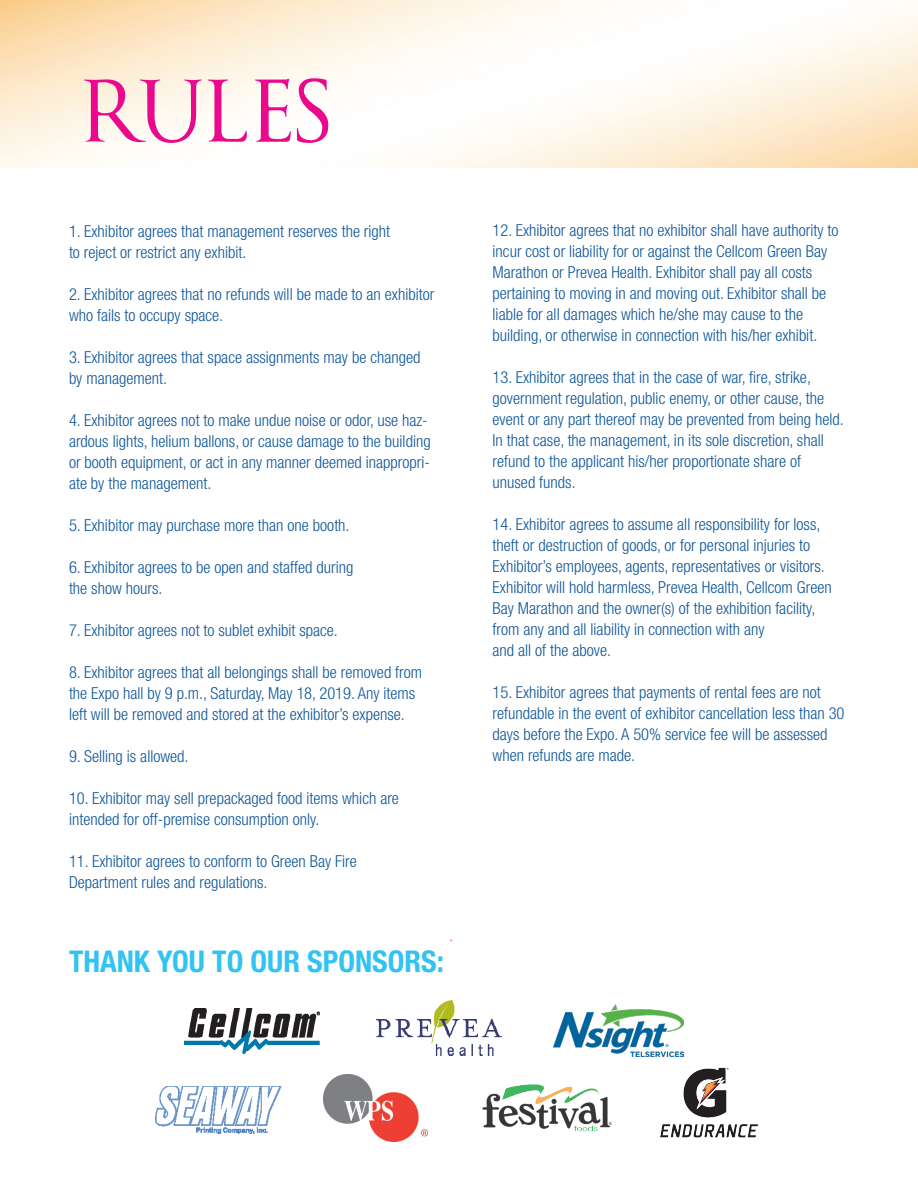
<style>
.page{position:relative;width:918px;height:1188px;background:#fff}
.page>*{position:absolute;margin:0;border:0;box-sizing:border-box;transform-origin:0 0}
.t1{font:82.5px "Trajanus Roman";letter-spacing:-.075em;color:#ea098d}
.t2{font:700 condensed 30px "Helvetica Neue LT Std";color:#32c3f2}
.t3{font:300 condensed 16.5px/21px "Helvetica Neue LT Std";color:#105799}
</style>
<div class="page">
<img style="left:323px;top:1074px;width:105px;height:68px">
<img style="left:184px;top:1009px;width:135px;height:44px">
<img style="left:376px;top:1000px;width:125px;height:55px">
<img style="left:554px;top:1004px;width:130px;height:53px">
<img style="left:155px;top:1086px;width:127px;height:47px">
<img style="left:482px;top:1084px;width:130px;height:48px">
<img style="left:660px;top:1067px;width:97px;height:71px">
<p class="t1" style="left:76px;top:62px;width:260px">RULES</p>
<p class="t3" style="left:69px;top:221px;width:323px">1. Exhibitor agrees that management reserves the right</p>
<p class="t3" style="left:69px;top:242px;width:179px">to reject or restrict any exhibit.</p>
<p class="t3" style="left:69px;top:284px;width:367px">2. Exhibitor agrees that no refunds will be made to an exhibitor who fails to occupy space.</p>
<p class="t3" style="left:69px;top:347px;width:353px">3. Exhibitor agrees that space assignments may be changed by management.</p>
<p class="t3" style="left:69px;top:410px;width:363px">4. Exhibitor agrees not to make undue noise or odor, use haz&shy;ardous lights, helium ballons, or cause damage to the building or booth equipment, or act in any manner deemed inappropri&shy;ate by the management.</p>
<p class="t3" style="left:69px;top:515px;width:282px">5. Exhibitor may purchase more than one booth.</p>
<p class="t3" style="left:69px;top:557px;width:286px">6. Exhibitor agrees to be open and staffed during</p>
<p class="t3" style="left:69px;top:578px;width:95px">the show hours.</p>
<p class="t3" style="left:69px;top:620px;width:270px">7. Exhibitor agrees not to sublet exhibit space.</p>
<p class="t3" style="left:69px;top:662px;width:355px">8. Exhibitor agrees that all belongings shall be removed from the Expo hall by 9 p.m., Saturday, May 18, 2019. Any items left will be removed and stored at the exhibitor’s expense.</p>
<p class="t3" style="left:69px;top:746px;width:121px">9. Selling is allowed.</p>
<p class="t3" style="left:69px;top:788px;width:331px">10. Exhibitor may sell prepackaged food items which are intended for off-premise consumption only.</p>
<p class="t3" style="left:69px;top:851px;width:289px">11. Exhibitor agrees to conform to Green Bay Fire</p>
<p class="t3" style="left:69px;top:872px;width:200px">Department rules and regulations.</p>
<p class="t2" style="left:69px;top:944px;width:377px">THANK YOU TO OUR SPONSORS:</p>
<p class="t3" style="left:493px;top:219px;width:347px">12. Exhibitor agrees that no exhibitor shall have authority to incur cost or liability for or against the Cellcom Green Bay<br>Marathon or Prevea Health. Exhibitor shall pay all costs</p>
<p class="t3" style="left:493px;top:282px;width:335px">pertaining to moving in and moving out. Exhibitor shall be liable for all damages which he/she may cause to the</p>
<p class="t3" style="left:493px;top:324px;width:326px">building, or otherwise in connection with his/her exhibit.</p>
<p class="t3" style="left:493px;top:366px;width:353px">13. Exhibitor agrees that in the case of war, fire, strike, government regulation, public enemy, or other cause, the event or any part thereof may be prevented from being held.<br>In that case, the management, in its sole discretion, shall refund to the applicant his/her proportionate share of</p>
<p class="t3" style="left:493px;top:471px;width:85px">unused funds.</p>
<p class="t3" style="left:493px;top:513px;width:341px">14. Exhibitor agrees to assume all responsibility for loss, theft or destruction of goods, or for personal injuries to Exhibitor’s employees, agents, representatives or visitors.<br>Exhibitor will hold harmless, Prevea Health, Cellcom Green Bay Marathon and the owner(s) of the exhibition facility,</p>
<p class="t3" style="left:493px;top:618px;width:273px">from any and all liability in connection with any</p>
<p class="t3" style="left:493px;top:639px;width:120px">and all of the above.</p>
<p class="t3" style="left:493px;top:681px;width:353px">15. Exhibitor agrees that payments of rental fees are not refundable in the event of exhibitor cancellation less than 30 days before the Expo. A 50% service fee will be assessed when refunds are made.</p>
</div>
